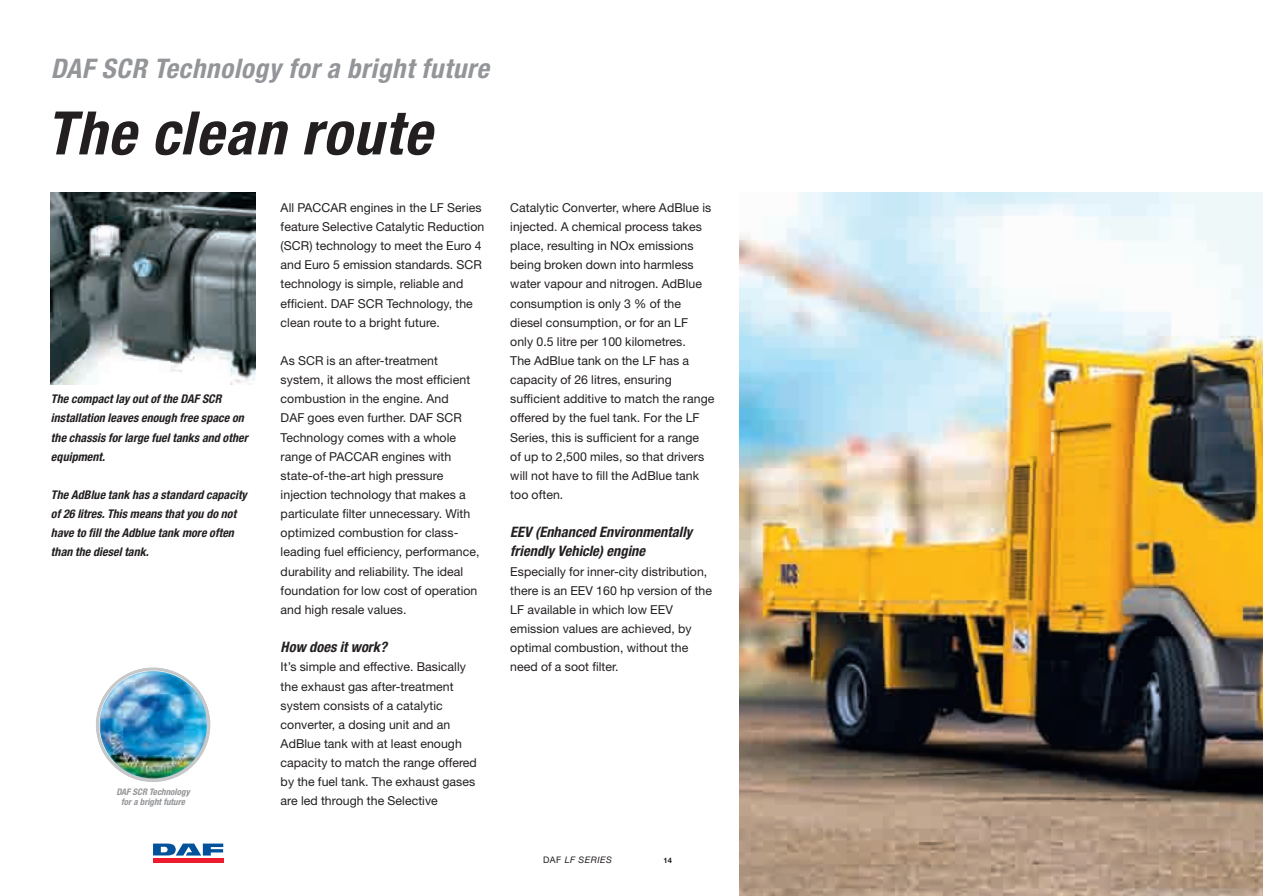
<style>
.page{position:relative;width:1263px;height:896px;background:#fff}
.page>*{position:absolute;margin:0;border:0;box-sizing:border-box;transform-origin:0 0}
.t1{font:italic 700 condensed 60px "Helvetica Neue";letter-spacing:.025em;color:#231f20}
.t2{font:italic 700 condensed 27px "Helvetica Neue";letter-spacing:.025em;color:#939598}
.t3{font:italic 700 condensed 14.4px/19.2px "Helvetica Neue";letter-spacing:.005em;color:#231f20}
.t4{font:12.3px/19.2px "Helvetica Neue";letter-spacing:.005em;color:#231f20}
.t5{font:italic 700 condensed 12px/19.2px "Helvetica Neue";letter-spacing:.005em;color:#231f20}
.t6{font:italic 700 condensed 9px/10.5px "Helvetica Neue";color:#939598;text-align:center}
.t7{font:italic 9px "Helvetica Neue";letter-spacing:.05em;color:#231f20}
.t8{font:700 7.5px "Helvetica Neue";color:#231f20}
.s1{font-style:normal}
</style>
<div class="page">
<img style="left:740px;top:193px;width:523px;height:702px">
<hr style="left:153px;top:858px;width:70px;height:4px;background:#ee1b2c">
<svg style="left:153px;top:843px;width:70px;height:12px"></svg>
<img style="left:51px;top:193px;width:204px;height:191px">
<svg style="left:96px;top:667px;width:73px;height:76px"></svg>
<img style="left:99px;top:670px;width:108px;height:108px">
<h2 class="t2" style="left:51px;top:58px;width:440px">DAF SCR Technology for a bright future</h2>
<h1 class="t1" style="left:46px;top:111px;width:387px">The clean route</h1>
<p class="t5" style="left:51px;top:390px;width:198px">The compact lay out of the DAF SCR installation leaves enough free space on the chassis for large fuel tanks and other equipment.</p>
<p class="t5" style="left:51px;top:486px;width:197px">The AdBlue tank has a standard capacity of 26 litres. This means that you do not have to fill the Adblue tank more often than the diesel tank.</p>
<p class="t6" style="left:116px;top:787px;width:75px">DAF SCR Technology for a bright future</p>
<p class="t4" style="left:281px;top:199px;width:205px">All PACCAR engines in the LF Series feature Selective Catalytic Reduction (SCR) technology to meet the Euro 4 and Euro 5 emission standards. SCR technology is simple, reliable and efficient. DAF SCR Technology, the clean route to a bright future.</p>
<p class="t4" style="left:281px;top:352px;width:200px">As SCR is an after-treatment system, it allows the most efficient combustion in the engine. And<br>DAF goes even further. DAF SCR<br>Technology comes with a whole range of PACCAR engines with state-of-the-art high pressure injection technology that makes a particulate filter unnecessary. With optimized combustion for class&shy;leading fuel efficiency, performance, durability and reliability. The ideal foundation for low cost of operation and high resale values.</p>
<p class="t3" style="left:281px;top:638px;width:108px">How does it work?</p>
<p class="t4" style="left:281px;top:658px;width:198px">It’s simple and effective. Basically the exhaust gas after-treatment system consists of a catalytic converter, a dosing unit and an<br>AdBlue tank with at least enough capacity to match the range offered by the fuel tank. The exhaust gases are led through the Selective</p>
<p class="t4" style="left:510px;top:199px;width:206px">Catalytic Converter, where AdBlue is injected. A chemical process takes place, resulting in NOx emissions being broken down into harmless water vapour and nitrogen. AdBlue consumption is only 3 % of the diesel consumption, or for an LF<br>only 0.5 litre per 100 kilometres.<br>The AdBlue tank on the LF has a capacity of 26 litres, ensuring sufficient additive to match the range offered by the fuel tank. For the LF<br>Series, this is sufficient for a range<br>of up to 2,500 miles, so that drivers will not have to fill the AdBlue tank too often.</p>
<p class="t3" style="left:510px;top:524px;width:183px">EEV (Enhanced Environmentally friendly Vehicle) engine</p>
<p class="t4" style="left:510px;top:562px;width:203px">Especially for inner-city distribution, there is an EEV 160 hp version of the<br>LF available in which low EEV emission values are achieved, by optimal combustion, without the need of a soot filter.</p>
<p class="t7" style="left:543px;top:855px;width:70px"><span class="s1">DAF</span> LF SERIES</p>
<p class="t8" style="left:663px;top:857px;width:10px">14</p>
</div>
